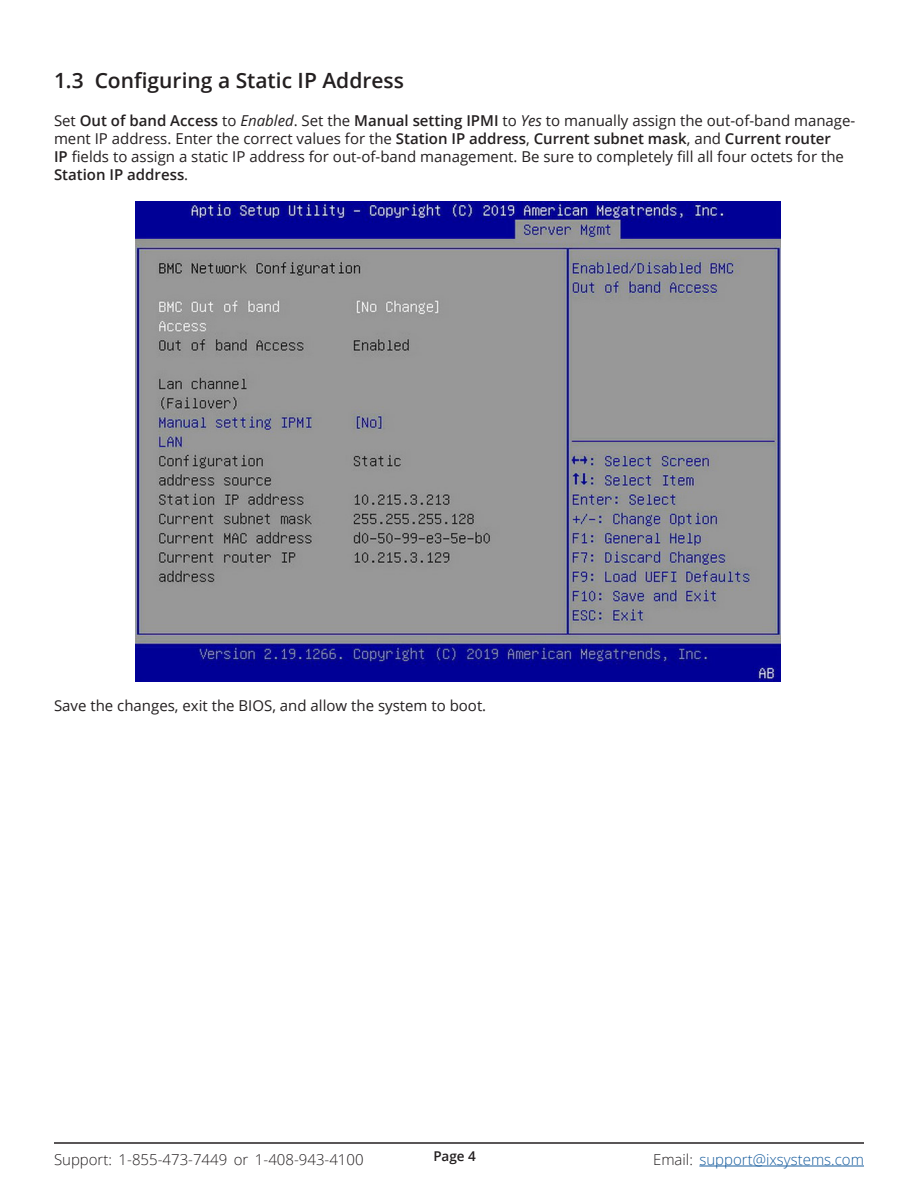
<style>
.page{position:relative;width:918px;height:1188px;background:#fff}
.page>*{position:absolute;margin:0;border:0;box-sizing:border-box;transform-origin:0 0}
.L2_Header{font:600 21px "Open Sans";color:#231f20}
.iX_Paragraph{font:15px/18px "Open Sans";color:#231f20}
.t1{font:300 15px "Open Sans";color:#231f20}
.t2{font:300 15px "Open Sans";color:#175d9e}
.t3{font:600 13.5px "Open Sans";color:#231f20}
.s1{font-weight:600}
.s2{font-style:italic}
.s3{color:#231f20}
</style>
<div class="page">
<hr style="left:54px;top:1142px;width:810px;height:2px;background:#231f20">
<hr style="left:699px;top:1166px;width:165px;height:1px;background:#175d9e">
<img style="left:135px;top:201px;width:646px;height:481px">
<p class="L2_Header" style="left:54px;top:66px;width:352px">1.3 Configuring a Static IP Address</p>
<p class="iX_Paragraph" style="left:54px;top:111px;width:803px">Set <span class="s1">Out of band Access</span> to <span class="s2">Enabled</span>. Set the <span class="s1">Manual setting IPMI</span> to <span class="s2">Yes</span> to manually assign the out-of-band manage&shy;ment IP address. Enter the correct values for the <span class="s1">Station IP address</span>, <span class="s1">Current subnet mask</span>, and <span class="s1">Current router<br>IP</span> fields to assign a static IP address for out-of-band management. Be sure to completely fill all four octets for the <span class="s1">Station IP address</span>.</p>
<p class="iX_Paragraph" style="left:54px;top:696px;width:434px">Save the changes, exit the BIOS, and allow the system to boot.</p>
<p class="t1" style="left:54px;top:1149px;width:311px">Support: 1-855-473-7449 or 1-408-943-4100</p>
<p class="t3" style="left:433px;top:1147px;width:44px">Page 4</p>
<p class="t2" style="left:653px;top:1149px;width:212px"><span class="s3">Email:</span> support@ixsystems.com</p>
</div>
